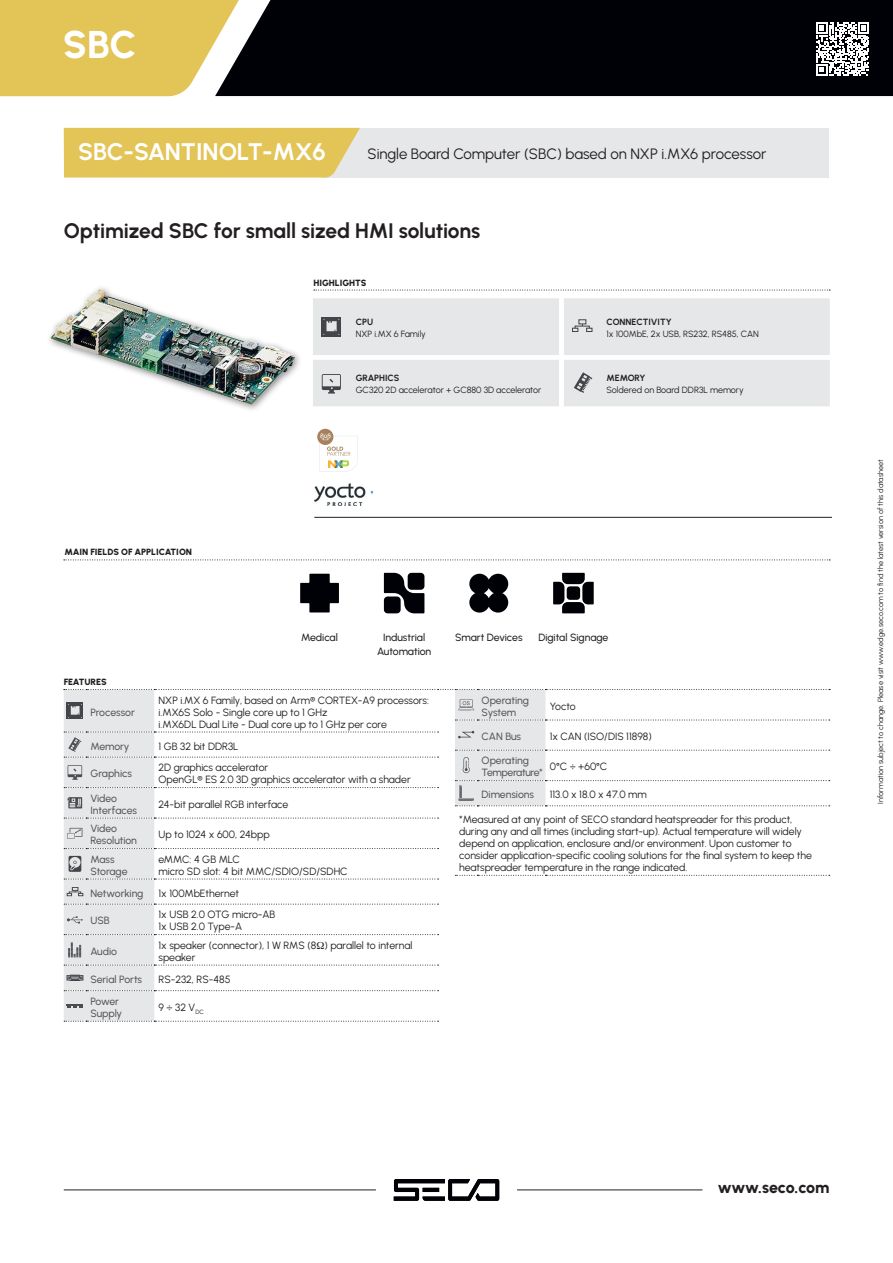
<style>
.page{position:relative;width:893px;height:1263px;background:#fff}
.page>*{position:absolute;margin:0;border:0;box-sizing:border-box;transform-origin:0 0}
.t1{font:800 38.55px "Urbanist";color:#fff}
.t2{font:700 24px "Urbanist";color:#fff}
.t3{font:700 21px "Urbanist";letter-spacing:-.01em;color:#231f20}
.t4{font:800 16.05px "Urbanist";letter-spacing:-.015em;color:#231f20}
.t5{font:15px "Urbanist";letter-spacing:-.005em;color:#231f20}
.t6{font:10.5px/12px "Urbanist";letter-spacing:-.005em;color:#231f20}
.t7{font:500 10.5px/12px "Urbanist";letter-spacing:-.005em;color:#57585a}
.t8{font:500 10.5px/13.5px "Urbanist";letter-spacing:-.005em;color:#231f20;text-align:center}
.t9{font:500 10.5px/12px "Urbanist";letter-spacing:-.03em;color:#57585a}
.t10{font:9px "Urbanist";letter-spacing:-.005em;color:#231f20}
.t11{font:900 9px "Urbanist";color:#231f20}
.t12{font:700 9px "Urbanist";letter-spacing:-.01em;color:#231f20}
.t13{font:7.5px "Urbanist";letter-spacing:-.005em;color:#231f20}
</style>
<div class="page">
<hr style="left:64px;top:1189px;width:312px;height:1px;background:#231f20">
<hr style="left:517px;top:1189px;width:185px;height:1px;background:#231f20">
<svg style="left:394px;top:1179px;width:105px;height:22px"></svg>
<div style="left:246px;top:0;width:647px;height:96px;background:#000106"></div>
<svg style="left:0;top:0;width:246px;height:96px;background:#dec366"></svg>
<div style="left:313px;top:298px;width:517px;height:108px;background:#e6e7e9"></div>
<svg style="left:322px;top:317px;width:19px;height:19px"></svg>
<svg style="left:323px;top:319px;width:16px;height:16px"></svg>
<div style="left:571px;top:315px;width:22px;height:23px;background:#e6e7e9"></div>
<svg style="left:572px;top:319px;width:20px;height:13px"></svg>
<svg style="left:320px;top:372px;width:23px;height:22px"></svg>
<svg style="left:322px;top:374px;width:19px;height:19px"></svg>
<div style="left:571px;top:372px;width:22px;height:22px;background:#e6e7e9"></div>
<svg style="left:574px;top:372px;width:18px;height:21px"></svg>
<svg style="left:64px;top:559px;width:766px;height:1px"></svg>
<svg style="left:314px;top:290px;width:516px;height:1px"></svg>
<hr style="left:314px;top:517px;width:518px;height:1px;background:#231f20">
<div style="left:322px;top:128px;width:507px;height:50px;background:#e6e7e9"></div>
<div style="left:64px;top:128px;width:296px;height:50px;background:#e3c457"></div>
<svg style="left:816px;top:22px;width:53px;height:53px"></svg>
<svg style="left:300px;top:574px;width:39px;height:38px"></svg>
<svg style="left:384px;top:573px;width:40px;height:40px;background:#2a2b2f"></svg>
<svg style="left:469px;top:574px;width:39px;height:39px;background:#2d2d32"></svg>
<svg style="left:553px;top:573px;width:41px;height:40px"></svg>
<img style="left:315px;top:484px;width:58px;height:22px">
<div style="left:315px;top:427px;width:46px;height:46px;background:linear-gradient(to right,#f2f1f1,#fff)"></div>
<div style="left:317px;top:429px;width:16px;height:16px;background:#a6825c;border-radius:50%"></div>
<svg style="left:320px;top:433px;width:38px;height:38px"></svg>
<img style="left:49px;top:287px;width:249px;height:123px">
<svg style="left:64px;top:689px;width:766px;height:333px"></svg>
<h1 class="t1" style="left:63px;top:19px;width:75px">SBC</h1>
<h2 class="t2" style="left:78px;top:136px;width:249px">SBC-SANTINOLT-MX6</h2>
<h3 class="t5" style="left:368px;top:144px;width:400px">Single Board Computer (SBC) based on NXP i.MX6 processor</h3>
<h3 class="t3" style="left:64px;top:217px;width:418px">Optimized SBC for small sized HMI solutions</h3>
<p class="t11" style="left:65px;top:546px;width:129px">MAIN FIELDS OF APPLICATION</p>
<p class="t11" style="left:64px;top:676px;width:45px">FEATURES</p>
<p class="t11" style="left:313px;top:277px;width:55px">HIGHLIGHTS</p>
<p class="t12" style="left:356px;top:316px;width:19px">CPU</p>
<p class="t10" style="left:356px;top:328px;width:72px">NXP i.MX 6 Family</p>
<p class="t12" style="left:356px;top:372px;width:45px">GRAPHICS</p>
<p class="t10" style="left:356px;top:384px;width:187px">GC320 2D accelerator + GC880 3D accelerator</p>
<p class="t12" style="left:606px;top:316px;width:67px">CONNECTIVITY</p>
<p class="t10" style="left:606px;top:328px;width:154px">1x 100MbE, 2x USB, RS232, RS485, CAN</p>
<p class="t12" style="left:606px;top:372px;width:40px">MEMORY</p>
<p class="t10" style="left:606px;top:384px;width:139px">Soldered on Board DDR3L memory</p>
<p class="t8" style="left:301px;top:631px;width:38px">Medical</p>
<p class="t8" style="left:377px;top:631px;width:56px">Industrial<br>Automation</p>
<p class="t8" style="left:455px;top:631px;width:69px">Smart Devices</p>
<p class="t8" style="left:538px;top:631px;width:72px">Digital Signage</p>
<p class="t7" style="left:90px;top:706px;width:46px">Processor</p>
<p class="t6" style="left:159px;top:694px;width:272px">NXP i.MX 6 Family, based on Arm® CORTEX-A9 processors: i.MX6S Solo - Single core up to 1 GHz<br>i.MX6DL Dual Lite - Dual core up to 1 GHz per core</p>
<p class="t7" style="left:90px;top:739px;width:41px">Memory</p>
<p class="t6" style="left:159px;top:739px;width:81px">1 GB 32 bit DDR3L</p>
<p class="t7" style="left:90px;top:767px;width:43px">Graphics</p>
<p class="t6" style="left:159px;top:761px;width:254px">2D graphics accelerator<br>OpenGL® ES 2.0 3D graphics accelerator with a shader</p>
<p class="t7" style="left:90px;top:792px;width:48px">Video<br>Interfaces</p>
<p class="t6" style="left:159px;top:798px;width:131px">24-bit parallel RGB interface</p>
<p class="t7" style="left:90px;top:822px;width:48px">Video<br>Resolution</p>
<p class="t6" style="left:159px;top:828px;width:113px">Up to 1024 x 600, 24bpp</p>
<p class="t7" style="left:90px;top:853px;width:39px">Mass<br>Storage</p>
<p class="t6" style="left:159px;top:853px;width:191px">eMMC: 4 GB MLC<br>micro SD slot: 4 bit MMC/SDIO/SD/SDHC</p>
<p class="t7" style="left:90px;top:886px;width:55px">Networking</p>
<p class="t6" style="left:159px;top:886px;width:82px">1x 100MbEthernet</p>
<p class="t7" style="left:90px;top:914px;width:21px">USB</p>
<p class="t6" style="left:159px;top:908px;width:118px">1x USB 2.0 OTG micro-AB<br>1x USB 2.0 Type-A</p>
<p class="t7" style="left:90px;top:945px;width:28px">Audio</p>
<p class="t6" style="left:159px;top:939px;width:256px">1x speaker (connector), 1 W RMS (8 ) parallel to internal speaker</p>
<p class="t7" style="left:90px;top:973px;width:53px">Serial Ports</p>
<p class="t6" style="left:159px;top:973px;width:73px">RS-232, RS-485</p>
<p class="t7" style="left:90px;top:995px;width:33px">Power<br>Supply</p>
<p class="t6" style="left:159px;top:1001px;width:47px">9 ÷ 32 V<sub>DC</sub></p>
<p class="t7" style="left:482px;top:694px;width:49px">Operating<br>System</p>
<p class="t6" style="left:550px;top:700px;width:27px">Yocto</p>
<p class="t7" style="left:482px;top:730px;width:41px">CAN Bus</p>
<p class="t6" style="left:550px;top:730px;width:104px">1x CAN (ISO/DIS 11898)</p>
<p class="t9" style="left:482px;top:754px;width:63px">Operating<br>Temperature*</p>
<p class="t6" style="left:550px;top:760px;width:59px">0°C ÷ +60°C</p>
<p class="t7" style="left:482px;top:788px;width:54px">Dimensions</p>
<p class="t6" style="left:550px;top:788px;width:99px">113.0 x 18.0 x 47.0 mm</p>
<p class="t6" style="left:459px;top:813px;width:354px">*Measured at any point of SECO standard heatspreader for this product, during any and all times (including start-up). Actual temperature will widely depend on application, enclosure and/or environment. Upon customer to consider application-specific cooling solutions for the final system to keep the heatspreader temperature in the range indicated.</p>
<p class="t13" style="left:875px;top:804px;width:346px;rotate:-90deg">Information subject to change. Please visit www.edge.seco.com to find the latest version of this datasheet</p>
<h3 class="t4" style="left:718px;top:1177px;width:113px">www.seco.com</h3>
</div>
